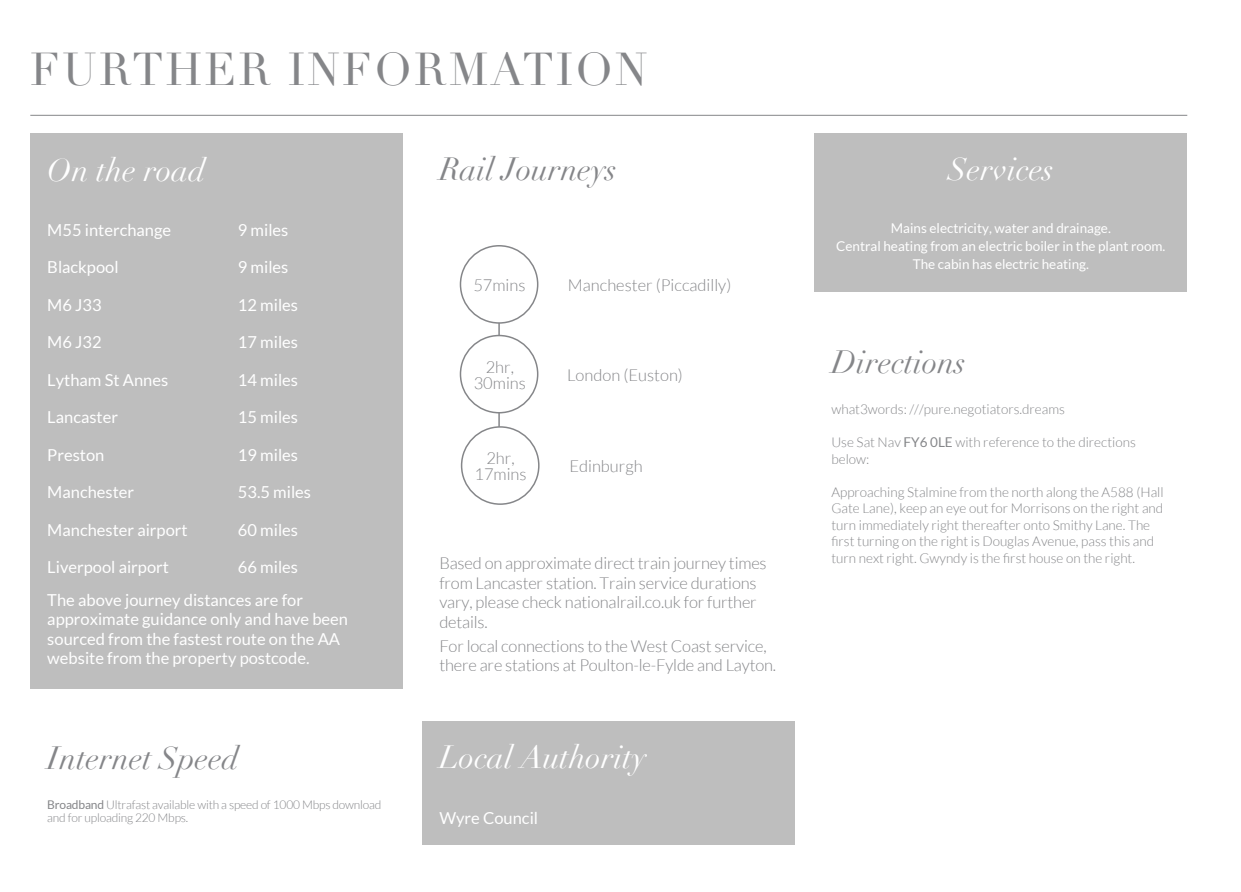
<style>
.page{position:relative;width:1241px;height:892px;background:#fff}
.page>*{position:absolute;margin:0;border:0;box-sizing:border-box;transform-origin:0 0}
.t1{font:45px "Didot";letter-spacing:.05em;color:#858689}
.t2{font:italic 31.5px "Didot";color:#858689}
.t3{font:italic 31.5px "Didot";color:#fff}
.t4{font:16.5px/19.5px "Lato";color:#fff}
.t5{font:300 16.5px/19.5px "Lato";letter-spacing:-.01em;color:#858689;text-align:center}
.t6{font:300 13.5px/16.5px "Lato";color:#858689}
.t7{font:13.5px/18px "Lato";color:#fff;text-align:center}
.t8{font:300 12px/13.5px "Lato";letter-spacing:-.015em;color:#858689}
.s1{font-weight:400}
</style>
<div class="page">
<hr style="left:498px;top:245px;width:2px;height:240px;background:#858689">
<div style="left:30px;top:133px;width:373px;height:555px;background:#bebebe"></div>
<hr style="left:30px;top:115px;width:1157px;height:1px;background:#858689">
<div style="left:814px;top:133px;width:373px;height:158px;background:#bebebe"></div>
<div style="left:460px;top:246px;width:77px;height:77px;background:#fff;border-radius:50%"></div>
<div style="left:460px;top:245px;width:78px;height:79px;border:2px solid #858689;border-radius:50%"></div>
<div style="left:460px;top:335px;width:77px;height:78px;background:#fff;border-radius:50%"></div>
<div style="left:460px;top:335px;width:78px;height:78px;border:2px solid #858689;border-radius:50%"></div>
<div style="left:422px;top:721px;width:373px;height:123px;background:#bebebe"></div>
<div style="left:461px;top:427px;width:78px;height:77px;background:#fff;border-radius:50%"></div>
<div style="left:461px;top:426px;width:78px;height:79px;border:2px solid #858689;border-radius:50%"></div>
<h1 class="t1" style="left:30px;top:42px;width:619px">FURTHER INFORMATION</h1>
<h2 class="t3" style="left:47px;top:150px;width:160px">On the road</h2>
<p class="t4" style="left:47px;top:220px;width:125px">M55 interchange</p>
<p class="t4" style="left:238px;top:220px;width:52px">9 miles</p>
<p class="t4" style="left:47px;top:257px;width:73px">Blackpool</p>
<p class="t4" style="left:238px;top:257px;width:52px">9 miles</p>
<p class="t4" style="left:47px;top:295px;width:56px">M6 J33</p>
<p class="t4" style="left:238px;top:295px;width:62px">12 miles</p>
<p class="t4" style="left:47px;top:332px;width:56px">M6 J32</p>
<p class="t4" style="left:238px;top:332px;width:62px">17 miles</p>
<p class="t4" style="left:47px;top:370px;width:122px">Lytham St Annes</p>
<p class="t4" style="left:238px;top:370px;width:62px">14 miles</p>
<p class="t4" style="left:47px;top:407px;width:72px">Lancaster</p>
<p class="t4" style="left:238px;top:407px;width:62px">15 miles</p>
<p class="t4" style="left:47px;top:445px;width:59px">Preston</p>
<p class="t4" style="left:238px;top:445px;width:62px">19 miles</p>
<p class="t4" style="left:47px;top:482px;width:88px">Manchester</p>
<p class="t4" style="left:238px;top:482px;width:75px">53.5 miles</p>
<p class="t4" style="left:47px;top:520px;width:142px">Manchester airport</p>
<p class="t4" style="left:238px;top:520px;width:62px">60 miles</p>
<p class="t4" style="left:47px;top:557px;width:123px">Liverpool airport</p>
<p class="t4" style="left:47px;top:551px;width:257px;line-height:32.2px;text-indent:190px">66 miles<br>The above journey distances are for</p>
<p class="t4" style="left:47px;top:609px;width:302px">approximate guidance only and have been sourced from the fastest route on the AA website from the property postcode.</p>
<h2 class="t2" style="left:47px;top:739px;width:193px">Internet Speed</h2>
<p class="t8" style="left:47px;top:798px;width:335px"><span class="s1">Broadband</span> Ultrafast available with a speed of 1000 Mbps download and for uploading 220 Mbps.</p>
<h2 class="t2" style="left:439px;top:149px;width:179px">Rail Journeys</h2>
<p class="t5" style="left:473px;top:275px;width:54px">57mins</p>
<p class="t5" style="left:474px;top:358px;width:54px;line-height:16.5px">2hr,<br>30mins</p>
<p class="t5" style="left:568px;top:275px;width:165px">Manchester (Piccadilly)</p>
<p class="t5" style="left:567px;top:365px;width:117px">London (Euston)</p>
<p class="t5" style="left:474px;top:450px;width:54px;line-height:16.5px">2hr,<br>17mins</p>
<p class="t5" style="left:569px;top:456px;width:75px">Edinburgh</p>
<p class="t5" style="left:439px;top:554px;width:329px;text-align:left">Based on approximate direct train journey times from Lancaster station. Train service durations vary, please check nationalrail.co.uk for further details.</p>
<p class="t5" style="left:439px;top:636px;width:338px;text-align:left">For local connections to the West Coast service, there are stations at Poulton-le-Fylde and Layton.</p>
<h2 class="t3" style="left:439px;top:738px;width:209px">Local Authority</h2>
<p class="t4" style="left:439px;top:808px;width:100px">Wyre Council</p>
<h2 class="t3" style="left:948px;top:150px;width:107px">Services</h2>
<p class="t7" style="left:836px;top:219px;width:331px">Mains electricity, water and drainage.<br>Central heating from an electric boiler in the plant room.<br>The cabin has electric heating.</p>
<h2 class="t2" style="left:831px;top:343px;width:136px">Directions</h2>
<p class="t6" style="left:831px;top:401px;width:235px">what3words: ///pure.negotiators.dreams</p>
<p class="t6" style="left:831px;top:434px;width:306px">Use Sat Nav <span class="s1">FY6 0LE</span> with reference to the directions below:</p>
<p class="t6" style="left:831px;top:483px;width:334px">Approaching Stalmine from the north along the A588 (Hall Gate Lane), keep an eye out for Morrisons on the right and turn immediately right thereafter onto Smithy Lane. The first turning on the right is Douglas Avenue, pass this and turn next right. Gwyndy is the first house on the right.</p>
</div>
